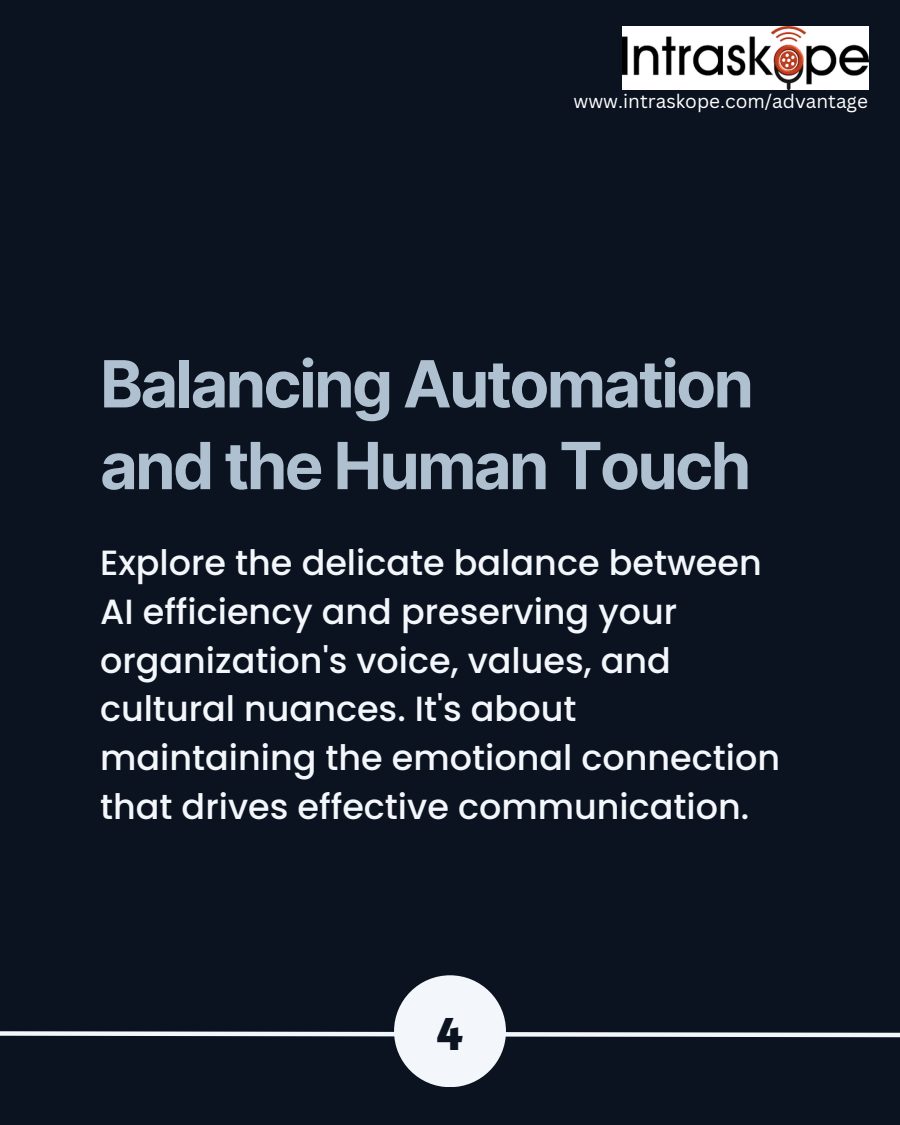
<style>
.page{position:relative;width:900px;height:1125px;background:#0b1320}
.page>*{position:absolute;margin:0;border:0;box-sizing:border-box;transform-origin:0 0}
.t1{font:700 65px/81.8px "Inter";letter-spacing:-.04em;color:#afc1d0}
.t2{font:700 50px "Amaranth";color:#0b1320}
.t3{font:500 35px/48.8px "Poppins";color:#f3f6fa}
.t4{font:19px "Canva Sans";color:#fff}
</style>
<div class="page">
<svg style="left:0;top:1031px;width:900px;height:9px"></svg>
<div style="left:394px;top:975px;width:112px;height:112px;background:#f3f6fa;border-radius:50%"></div>
<img style="left:622px;top:27px;width:246px;height:63px">
<p class="t4" style="left:573px;top:88px;width:296px">www.intraskope.com/advantage</p>
<p class="t1" style="left:100px;top:343px;width:655px">Balancing Automation and the Human Touch</p>
<p class="t3" style="left:100px;top:538px;width:682px">Explore the delicate balance between AI efficiency and preserving your organization's voice, values, and cultural nuances. It's about maintaining the emotional connection that drives effective communication.</p>
<p class="t2" style="left:437px;top:1001px;width:28px">4</p>
</div>
